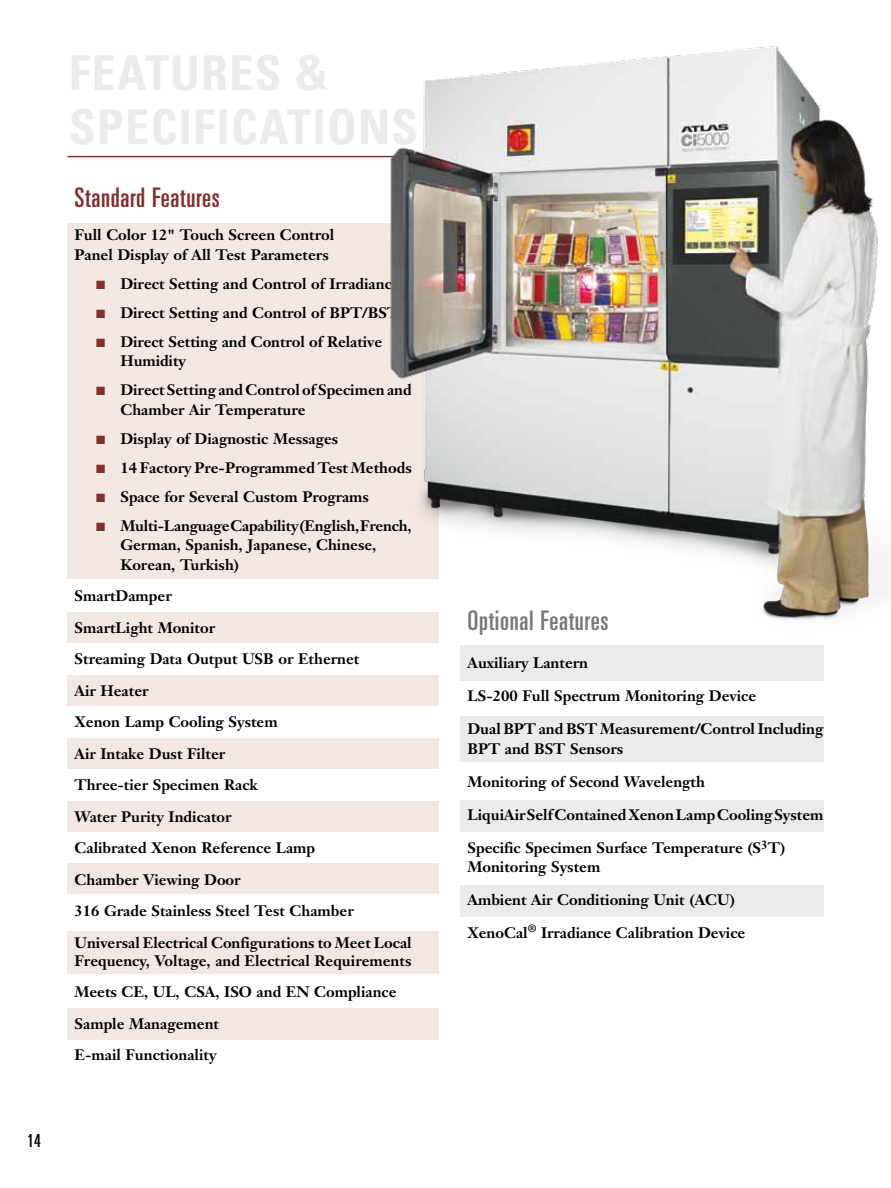
<style>
.page{position:relative;width:891px;height:1188px;background:#fff}
.page>*{position:absolute;margin:0;border:0;box-sizing:border-box;transform-origin:0 0}
.t1{font:ultra-condensed 27px "Univers";letter-spacing:.025em;color:#77787b}
.t2{font:ultra-condensed 27px "Univers";letter-spacing:.025em;color:#82302f}
.t3{font:ultra-condensed 18px "Univers";color:#000}
.t4{font:700 15px/31.5px "Janson Text";color:#000}
.s1{color:#82302f}
</style>
<div class="page">
<div style="left:68px;top:223px;width:371px;height:356px;background:#f3e7e3"></div>
<hr style="left:68px;top:156px;width:358px;height:1px;background:#82302f">
<div style="left:68px;top:612px;width:371px;height:31px;background:#f3e7e3"></div>
<div style="left:460px;top:645px;width:364px;height:35px;background:#ebebec"></div>
<div style="left:460px;top:886px;width:364px;height:31px;background:#ebebec"></div>
<div style="left:68px;top:931px;width:371px;height:43px;background:#f3e7e3"></div>
<div style="left:68px;top:1008px;width:371px;height:32px;background:#f3e7e3"></div>
<div style="left:68px;top:801px;width:371px;height:30px;background:#f3e7e3"></div>
<div style="left:68px;top:675px;width:371px;height:30px;background:#f3e7e3"></div>
<div style="left:460px;top:716px;width:364px;height:46px;background:#ebebec"></div>
<div style="left:68px;top:863px;width:371px;height:30px;background:#f3e7e3"></div>
<div style="left:68px;top:739px;width:371px;height:30px;background:#f3e7e3"></div>
<div style="left:460px;top:800px;width:364px;height:32px;background:#ebebec"></div>
<img style="left:242px;top:46px;width:649px;height:574px">
<p class="t3" style="left:27px;top:1130px;width:15px">14</p>
<h1 class="t2" style="left:75px;top:182px;width:147px">Standard Features</h1>
<p class="t4" style="left:75px;top:225px;width:261px;line-height:19.5px">Full Color 12" Touch Screen Control<br>Panel Display of All Test Parameters</p>
<p class="t4" style="left:96px;top:268px;width:305px"><span class="s1">■</span> Direct Setting and Control of Irradiance</p>
<p class="t4" style="left:96px;top:297px;width:305px"><span class="s1">■</span> Direct Setting and Control of BPT/BST</p>
<p class="t4" style="left:120px;top:332px;width:263px;line-height:19.5px;text-indent:-24px"><span class="s1">■</span> Direct Setting and Control of Relative<br>Humidity</p>
<p class="t4" style="left:120px;top:380px;width:293px;line-height:19.5px;text-indent:-24px"><span class="s1">■</span> Direct Setting and Control of Specimen and<br>Chamber Air Temperature</p>
<p class="t4" style="left:96px;top:423px;width:244px"><span class="s1">■</span> Display of Diagnostic Messages</p>
<p class="t4" style="left:96px;top:451px;width:317px"><span class="s1">■</span> 14 Factory Pre-Programmed Test Methods</p>
<p class="t4" style="left:96px;top:480px;width:274px"><span class="s1">■</span> Space for Several Custom Programs</p>
<p class="t4" style="left:120px;top:515px;width:293px;line-height:19.5px;text-indent:-24px"><span class="s1">■</span> Multi-Language Capability (English, French,<br>German, Spanish, Japanese, Chinese,<br>Korean, Turkish)</p>
<p class="t4" style="left:75px;top:580px;width:339px">SmartDamper<br>SmartLight Monitor<br>Streaming Data Output USB or Ethernet<br>Air Heater<br>Xenon Lamp Cooling System<br>Air Intake Dust Filter<br>Three-tier Specimen Rack<br>Water Purity Indicator<br>Calibrated Xenon Reference Lamp<br>Chamber Viewing Door<br>316 Grade Stainless Steel Test Chamber<br>Universal Electrical Configurations to Meet Local</p>
<p class="t4" style="left:75px;top:944px;width:338px">Frequency, Voltage, and Electrical Requirements<br>Meets CE, UL, CSA, ISO and EN Compliance<br>Sample Management<br>E-mail Functionality</p>
<h1 class="t1" style="left:467px;top:605px;width:143px">Optional Features</h1>
<p class="t4" style="left:467px;top:647px;width:122px">Auxiliary Lantern</p>
<p class="t4" style="left:467px;top:680px;width:290px">LS-200 Full Spectrum Monitoring Device</p>
<p class="t4" style="left:467px;top:719px;width:358px;line-height:19.5px">Dual BPT and BST Measurement/Control Including<br>BPT and BST Sensors</p>
<p class="t4" style="left:467px;top:766px;width:239px">Monitoring of Second Wavelength</p>
<p class="t4" style="left:467px;top:799px;width:358px">LiquiAirSelf Contained Xenon Lamp Cooling System</p>
<p class="t4" style="left:467px;top:838px;width:319px;line-height:19.5px">Specific Specimen Surface Temperature (S<sup>3</sup>T)<br>Monitoring System</p>
<p class="t4" style="left:467px;top:884px;width:269px">Ambient Air Conditioning Unit (ACU)</p>
<p class="t4" style="left:467px;top:917px;width:279px">XenoCal<sup>®</sup> Irradiance Calibration Device</p>
</div>
